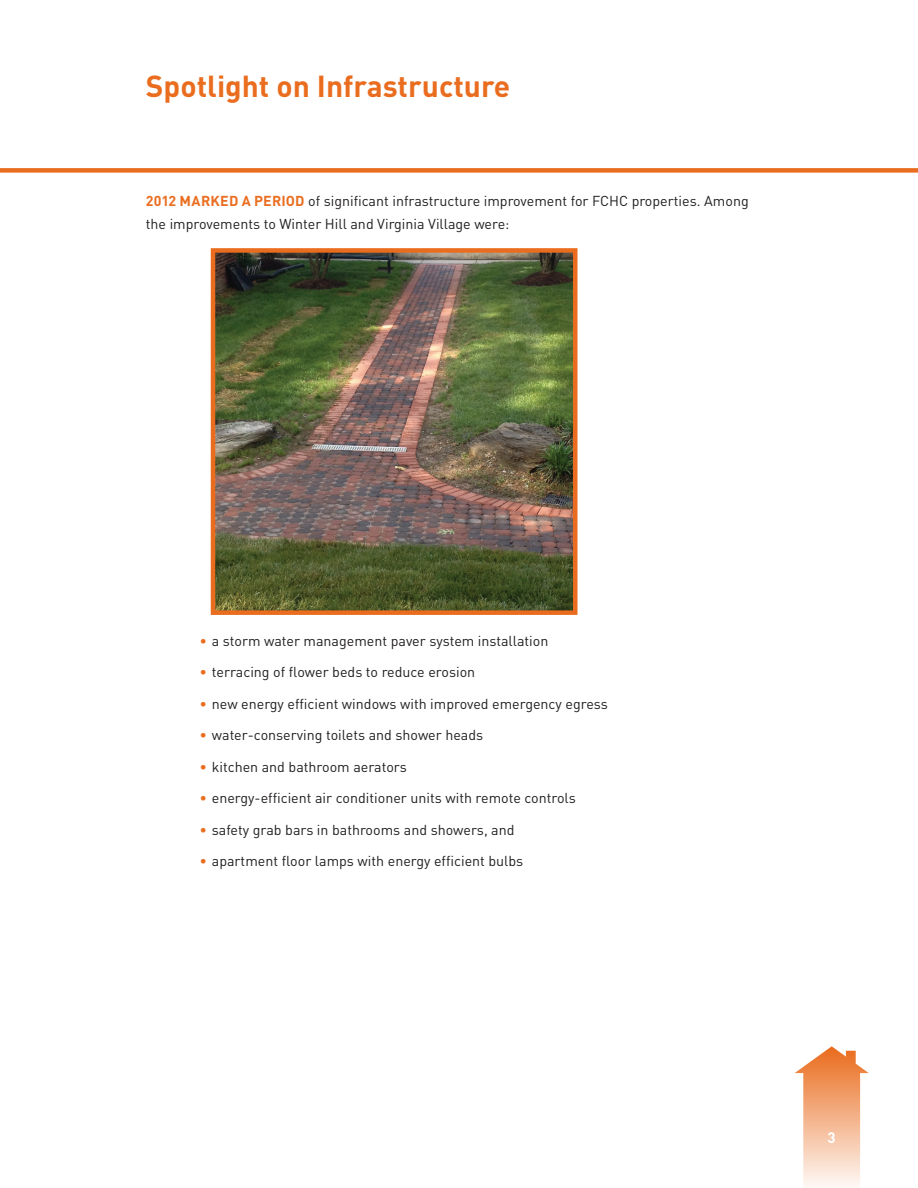
<style>
.page{position:relative;width:918px;height:1188px;background:#fff}
.page>*{position:absolute;margin:0;border:0;box-sizing:border-box;transform-origin:0 0}
.t1{font:700 30px "DIN";color:#ea6d1f}
.t2{font:700 15px "DIN";color:#fff}
.t3{font:14.25px/22.5px "DIN";color:#231f20}
.s1{font-weight:700;color:#ea6d1f}
</style>
<div class="page">
<svg style="left:795px;top:1046px;width:74px;height:141px"></svg>
<div style="left:0;top:168px;width:918px;height:5px;background:#ea6d1f"></div>
<img style="left:216px;top:253px;width:357px;height:357px">
<div style="left:211px;top:248px;width:367px;height:367px;border:4px solid #ea6d1f"></div>
<h1 class="t1" style="left:146px;top:66px;width:366px">Spotlight on Infrastructure</h1>
<p class="t3" style="left:146px;top:190px;width:604px"><span class="s1">2012 MARKED A PERIOD</span> of significant infrastructure improvement for FCHC properties. Among the improvements to Winter Hill and Virginia Village were:</p>
<p class="t3" style="left:200px;top:629px;width:350px"><span class="s1">•</span> a storm water management paver system installation</p>
<p class="t3" style="left:200px;top:661px;width:277px"><span class="s1">•</span> terracing of flower beds to reduce erosion</p>
<p class="t3" style="left:200px;top:692px;width:409px"><span class="s1">•</span> new energy efficient windows with improved emergency egress</p>
<p class="t3" style="left:200px;top:724px;width:285px"><span class="s1">•</span> water-conserving toilets and shower heads</p>
<p class="t3" style="left:200px;top:755px;width:208px"><span class="s1">•</span> kitchen and bathroom aerators</p>
<p class="t3" style="left:200px;top:787px;width:378px"><span class="s1">•</span> energy-efficient air conditioner units with remote controls</p>
<p class="t3" style="left:200px;top:818px;width:316px"><span class="s1">•</span> safety grab bars in bathrooms and showers, and</p>
<p class="t3" style="left:200px;top:850px;width:325px"><span class="s1">•</span> apartment floor lamps with energy efficient bulbs</p>
<p class="t2" style="left:828px;top:1127px;width:10px">3</p>
</div>
